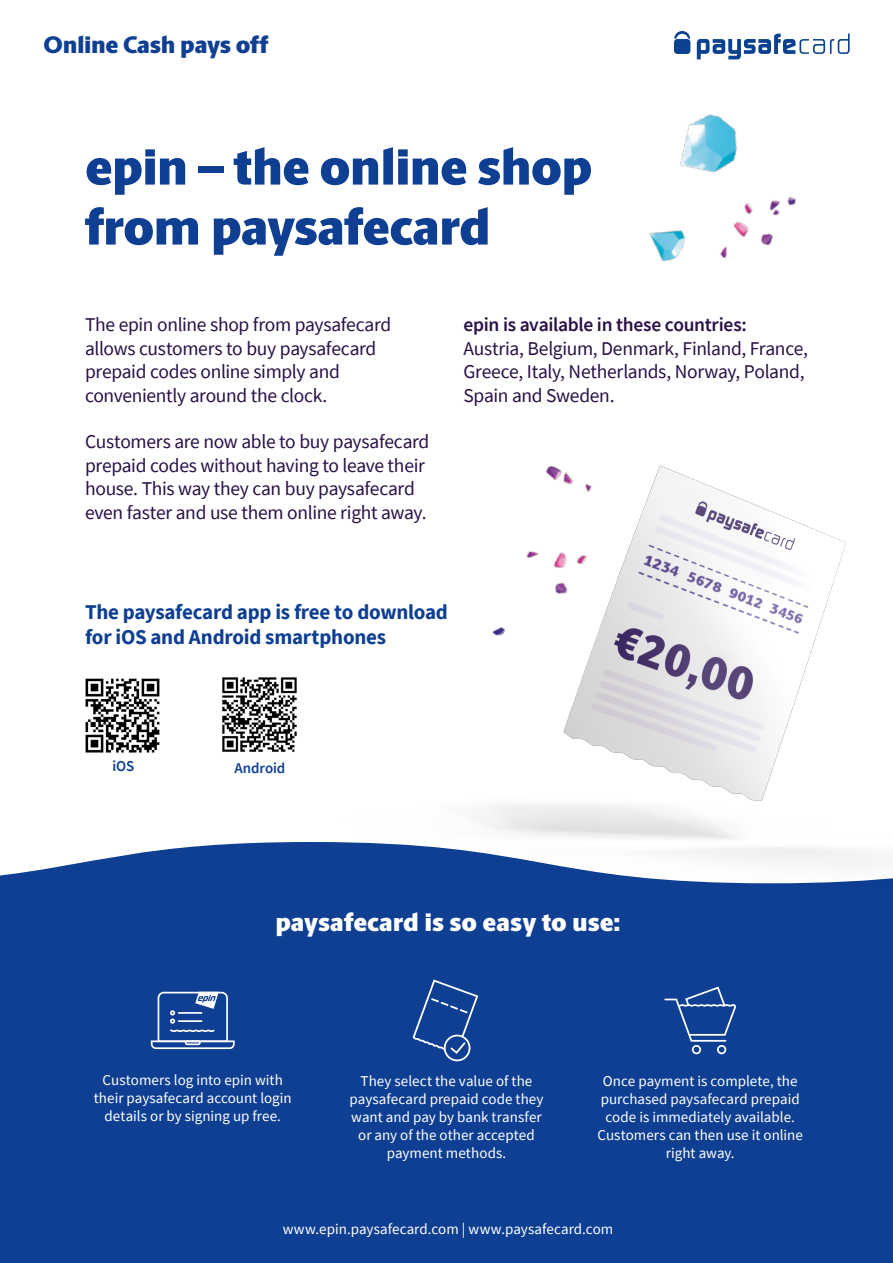
<style>
.page{position:relative;width:893px;height:1263px;background:#fff}
.page>*{position:absolute;margin:0;border:0;box-sizing:border-box;transform-origin:0 0}
.t1{font:800 51px/60px "Berlingske Sans";letter-spacing:-.015em;color:#0f3f93}
.t2{font:800 25.5px "Berlingske Sans";color:#fff}
.t3{font:800 24px "Berlingske Sans";letter-spacing:-.015em;color:#0f3f93}
.t4{font:700 21px/25.2px "Source Sans Pro";letter-spacing:-.01em;color:#0f3f93}
.t5{font:19.5px/23.4px "Source Sans Pro";letter-spacing:-.015em;color:#291047}
.t6{font:600 19.5px "Source Sans Pro";letter-spacing:-.015em;color:#291047}
.t7{font:15px/18px "Source Sans Pro";color:#fff;text-align:center}
.t8{font:600 15px "Source Sans Pro";letter-spacing:-.005em;color:#0f3f93}
</style>
<div class="page">
<div style="left:0;top:842px;width:893px;height:421px;background:#0f3f93"></div>
<img style="left:257px;top:465px;width:636px;height:429px">
<svg style="left:674px;top:31px;width:16px;height:23px"></svg>
<svg style="left:697px;top:34px;width:153px;height:22px"></svg>
<svg style="left:413px;top:979px;width:65px;height:82px;background:#28539e"></svg>
<svg style="left:664px;top:986px;width:72px;height:68px;background:#2a549f"></svg>
<img style="left:85px;top:678px;width:75px;height:75px">
<img style="left:222px;top:676px;width:76px;height:77px">
<img style="left:478px;top:465px;width:139px;height:210px">
<svg style="left:151px;top:992px;width:84px;height:57px;background:#4066a9"></svg>
<img style="left:724px;top:196px;width:72px;height:63px">
<img style="left:680px;top:56px;width:100px;height:161px">
<img style="left:649px;top:179px;width:75px;height:83px">
<p class="t3" style="left:43px;top:30px;width:226px">Online Cash pays off</p>
<h1 class="t1" style="left:85px;top:138px;width:509px">epin – the online shop from paysafecard</h1>
<p class="t5" style="left:85px;top:313px;width:308px">The epin online shop from paysafecard allows customers to buy paysafecard prepaid codes online simply and conveniently around the clock.</p>
<p class="t5" style="left:85px;top:430px;width:346px">Customers are now able to buy paysafecard prepaid codes without having to leave their house. This way they can buy paysafecard even faster and use them online right away.</p>
<p class="t6" style="left:463px;top:312px;width:285px">epin is available in these countries:</p>
<p class="t5" style="left:463px;top:337px;width:346px">Austria, Belgium, Denmark, Finland, France,<br>Greece, Italy, Netherlands, Norway, Poland,<br>Spain and Sweden.</p>
<p class="t4" style="left:85px;top:599px;width:364px">The paysafecard app is free to download for iOS and Android smartphones</p>
<p class="t8" style="left:112px;top:756px;width:23px">iOS</p>
<p class="t8" style="left:234px;top:758px;width:53px">Android</p>
<h2 class="t2" style="left:275px;top:906px;width:347px">paysafecard is so easy to use:</h2>
<p class="t7" style="left:94px;top:1070px;width:199px">Customers log into epin with their paysafecard account login details or by signing up free.</p>
<p class="t7" style="left:350px;top:1072px;width:195px">They select the value of the paysafecard prepaid code they want and pay by bank transfer or any of the other accepted payment methods.</p>
<p class="t7" style="left:597px;top:1072px;width:207px">Once payment is complete, the purchased paysafecard prepaid code is immediately available.<br>Customers can then use it online right away.</p>
<p class="t7" style="left:283px;top:1219px;width:332px">www.epin.paysafecard.com | www.paysafecard.com</p>
</div>
